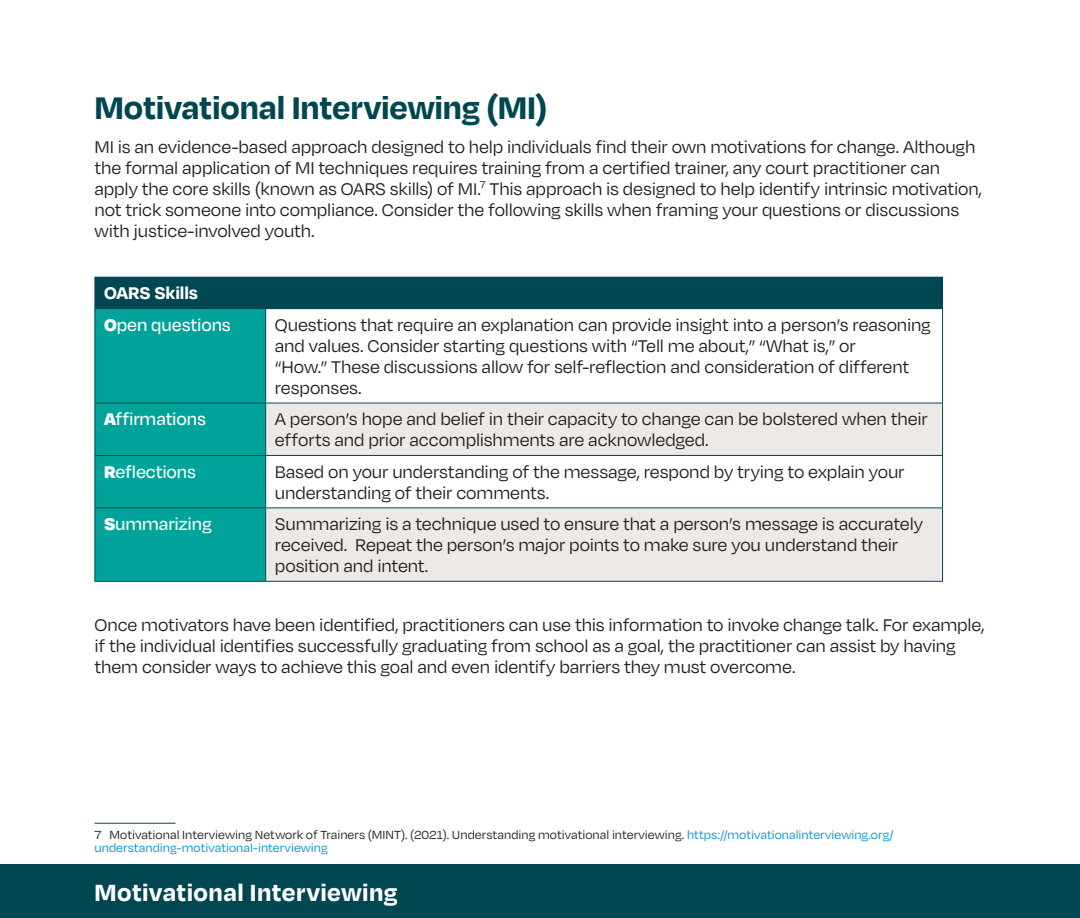
<style>
.page{position:relative;width:1080px;height:918px;background:#fff}
.page>*{position:absolute;margin:0;border:0;box-sizing:border-box;transform-origin:0 0}
.t1{font:700 36px "Degular";letter-spacing:-.005em;color:#004751}
.t2{font:700 27px "Degular";letter-spacing:.015em;color:#fff}
.t3{font:19.5px/21px "Degular";letter-spacing:-.01em;color:#231f20}
.t4{font:500 19.5px/31.5px "Degular";letter-spacing:-.005em;color:#fff}
.t5{font:13.5px/13.5px "Degular";color:#231f20}
.s1{font-weight:700}
.s2{font-weight:900}
.s3{color:#0091d5}
</style>
<div class="page">
<div style="left:0;top:864px;width:1080px;height:54px;background:#004751"></div>
<div style="left:95px;top:277px;width:848px;height:32px;background:#004751"></div>
<div style="left:95px;top:309px;width:170px;height:272px;background:#00a39a"></div>
<svg style="left:266px;top:404px;width:676px;height:177px;fill:#ece9e6"></svg>
<hr style="left:94px;top:277px;width:172px;height:1px;background:#004751">
<hr style="left:94px;top:278px;width:1px;height:30px;background:#004751">
<hr style="left:94px;top:308px;width:172px;height:1px;background:#004751">
<hr style="left:94px;top:309px;width:1px;height:94px;background:#004751">
<hr style="left:265px;top:309px;width:1px;height:94px;background:#004751">
<hr style="left:942px;top:309px;width:1px;height:94px;background:#004751">
<hr style="left:94px;top:403px;width:172px;height:1px;background:#004751">
<hr style="left:94px;top:403px;width:1px;height:52px;background:#004751">
<hr style="left:266px;top:403px;width:677px;height:1px;background:#004751">
<hr style="left:265px;top:403px;width:1px;height:52px;background:#004751">
<hr style="left:942px;top:403px;width:1px;height:52px;background:#004751">
<hr style="left:94px;top:455px;width:172px;height:1px;background:#004751">
<hr style="left:94px;top:456px;width:1px;height:52px;background:#004751">
<hr style="left:266px;top:455px;width:677px;height:1px;background:#004751">
<hr style="left:265px;top:456px;width:1px;height:52px;background:#004751">
<hr style="left:942px;top:456px;width:1px;height:52px;background:#004751">
<hr style="left:94px;top:508px;width:172px;height:1px;background:#004751">
<hr style="left:94px;top:508px;width:1px;height:73px;background:#004751">
<hr style="left:266px;top:508px;width:677px;height:1px;background:#004751">
<hr style="left:265px;top:508px;width:1px;height:73px;background:#004751">
<hr style="left:942px;top:508px;width:1px;height:73px;background:#004751">
<hr style="left:94px;top:581px;width:172px;height:1px;background:#004751">
<hr style="left:266px;top:581px;width:677px;height:1px;background:#004751">
<hr style="left:94px;top:823px;width:82px;height:1px;background:#004751">
<h1 class="t1" style="left:94px;top:84px;width:454px">Motivational Interviewing (MI)</h1>
<p class="t3" style="left:94px;top:136px;width:889px">MI is an evidence-based approach designed to help individuals find their own motivations for change. Although the formal application of MI techniques requires training from a certified trainer, any court practitioner can apply the core skills (known as OARS skills) of MI.<sup>7</sup> This approach is designed to help identify intrinsic motivation, not trick someone into compliance. Consider the following skills when framing your questions or discussions with justice-involved youth.</p>
<p class="t4" style="left:104px;top:277px;width:128px"><span class="s1">OARS Skills<br></span><span class="s2">O</span>pen questions</p>
<p class="t3" style="left:275px;top:314px;width:658px">Questions that require an explanation can provide insight into a person’s reasoning and values. Consider starting questions with “Tell me about,” “What is,” or<br>“How.” These discussions allow for self-reflection and consideration of different responses.</p>
<p class="t4" style="left:104px;top:403px;width:103px"><span class="s2">A</span>ffirmations</p>
<p class="t3" style="left:275px;top:408px;width:654px">A person’s hope and belief in their capacity to change can be bolstered when their efforts and prior accomplishments are acknowledged.</p>
<p class="t4" style="left:104px;top:455px;width:94px"><span class="s2">R</span>eflections</p>
<p class="t3" style="left:275px;top:460px;width:631px">Based on your understanding of the message, respond by trying to explain your understanding of their comments.</p>
<p class="t4" style="left:104px;top:508px;width:109px"><span class="s2">S</span>ummarizing</p>
<p class="t3" style="left:275px;top:513px;width:650px">Summarizing is a technique used to ensure that a person’s message is accurately received. Repeat the person’s major points to make sure you understand their position and intent.</p>
<p class="t3" style="left:95px;top:613px;width:892px">Once motivators have been identified, practitioners can use this information to invoke change talk. For example, if the individual identifies successfully graduating from school as a goal, the practitioner can assist by having them consider ways to achieve this goal and even identify barriers they must overcome.</p>
<p class="t5" style="left:94px;top:827px;width:801px">7 Motivational Interviewing Network of Trainers (MINT). (2021). Understanding motivational interviewing. <span class="s3">https://motivationalinterviewing.org/ understanding-motivational-interviewing</span></p>
<h2 class="t2" style="left:94px;top:875px;width:304px">Motivational Interviewing</h2>
</div>
